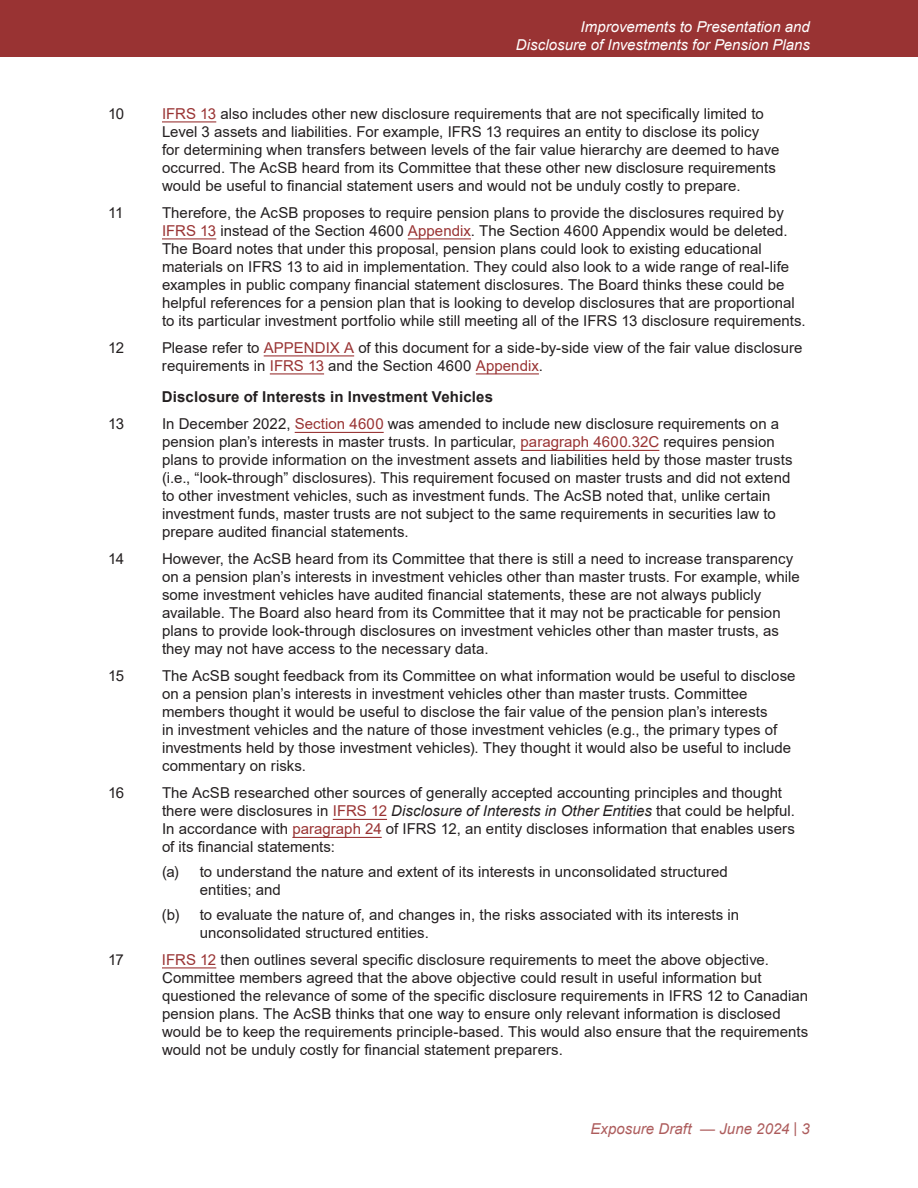
<style>
.page{position:relative;width:918px;height:1188px;background:#fff}
.page>*{position:absolute;margin:0;border:0;box-sizing:border-box;transform-origin:0 0}
.t1{font:15px/18px "Arial";letter-spacing:.005em;color:#231f20}
.t2{font:italic 15px/18px "Arial";color:#fff;text-align:right}
.t3{font:700 15px "Arial";letter-spacing:.01em;color:#231f20}
.t4{font:italic 15px "Arial";letter-spacing:.005em;color:#ad5c5c}
.s1{color:#933}
.s2{font-style:italic}
</style>
<div class="page">
<div style="left:0;top:0;width:918px;height:57px;background:#933"></div>
<hr style="left:162px;top:121px;width:54px;height:1px;background:#933">
<hr style="left:162px;top:238px;width:54px;height:1px;background:#933">
<hr style="left:408px;top:238px;width:63px;height:1px;background:#933">
<hr style="left:264px;top:355px;width:90px;height:1px;background:#933">
<hr style="left:270px;top:373px;width:54px;height:1px;background:#933">
<hr style="left:476px;top:373px;width:63px;height:1px;background:#933">
<hr style="left:295px;top:432px;width:89px;height:1px;background:#933">
<hr style="left:521px;top:450px;width:138px;height:1px;background:#933">
<hr style="left:333px;top:819px;width:54px;height:1px;background:#933">
<hr style="left:292px;top:837px;width:90px;height:1px;background:#933">
<hr style="left:162px;top:967px;width:54px;height:1px;background:#933">
<p class="t2" style="left:516px;top:17px;width:296px">Improvements to Presentation and<br>Disclosure of Investments for Pension Plans</p>
<p class="t1" style="left:108px;top:105px;width:18px">10</p>
<p class="t1" style="left:162px;top:105px;width:619px"><span class="s1">IFRS 13</span> also includes other new disclosure requirements that are not specifically limited to Level 3 assets and liabilities. For example, IFRS 13 requires an entity to disclose its policy for determining when transfers between levels of the fair value hierarchy are deemed to have occurred. The AcSB heard from its Committee that these other new disclosure requirements would be useful to financial statement users and would not be unduly costly to prepare.</p>
<p class="t1" style="left:108px;top:204px;width:17px">11</p>
<p class="t1" style="left:162px;top:204px;width:645px">Therefore, the AcSB proposes to require pension plans to provide the disclosures required by <span class="s1">IFRS 13</span> instead of the Section 4600 <span class="s1">Appendix</span>. The Section 4600 Appendix would be deleted.<br>The Board notes that under this proposal, pension plans could look to existing educational materials on IFRS 13 to aid in implementation. They could also look to a wide range of real-life examples in public company financial statement disclosures. The Board thinks these could be helpful references for a pension plan that is looking to develop disclosures that are proportional to its particular investment portfolio while still meeting all of the IFRS 13 disclosure requirements.</p>
<p class="t1" style="left:108px;top:339px;width:18px">12</p>
<p class="t1" style="left:162px;top:339px;width:642px">Please refer to <span class="s1">APPENDIX A</span> of this document for a side-by-side view of the fair value disclosure requirements in <span class="s1">IFRS 13</span> and the Section 4600 <span class="s1">Appendix</span>.</p>
<h3 class="t3" style="left:162px;top:387px;width:333px">Disclosure of Interests in Investment Vehicles</h3>
<p class="t1" style="left:108px;top:415px;width:18px">13</p>
<p class="t1" style="left:162px;top:415px;width:632px">In December 2022, <span class="s1">Section 4600</span> was amended to include new disclosure requirements on a pension plan’s interests in master trusts. In particular, <span class="s1">paragraph 4600.32C</span> requires pension plans to provide information on the investment assets and liabilities held by those master trusts (i.e., “look-through” disclosures). This requirement focused on master trusts and did not extend to other investment vehicles, such as investment funds. The AcSB noted that, unlike certain investment funds, master trusts are not subject to the same requirements in securities law to prepare audited financial statements.</p>
<p class="t1" style="left:108px;top:550px;width:18px">14</p>
<p class="t1" style="left:162px;top:550px;width:639px">However, the AcSB heard from its Committee that there is still a need to increase transparency on a pension plan’s interests in investment vehicles other than master trusts. For example, while some investment vehicles have audited financial statements, these are not always publicly available. The Board also heard from its Committee that it may not be practicable for pension plans to provide look-through disclosures on investment vehicles other than master trusts, as they may not have access to the necessary data.</p>
<p class="t1" style="left:108px;top:667px;width:18px">15</p>
<p class="t1" style="left:162px;top:667px;width:635px">The AcSB sought feedback from its Committee on what information would be useful to disclose on a pension plan’s interests in investment vehicles other than master trusts. Committee members thought it would be useful to disclose the fair value of the pension plan’s interests<br>in investment vehicles and the nature of those investment vehicles (e.g., the primary types of investments held by those investment vehicles). They thought it would also be useful to include commentary on risks.</p>
<p class="t1" style="left:108px;top:784px;width:18px">16</p>
<p class="t1" style="left:162px;top:784px;width:635px">The AcSB researched other sources of generally accepted accounting principles and thought there were disclosures in <span class="s1">IFRS 12</span> <span class="s2">Disclosure of Interests in Other Entities</span> that could be helpful.<br>In accordance with <span class="s1">paragraph 24</span> of IFRS 12, an entity discloses information that enables users of its financial statements:</p>
<p class="t1" style="left:200px;top:863px;width:530px;text-indent:-38px">(a) to understand the nature and extent of its interests in unconsolidated structured entities; and</p>
<p class="t1" style="left:200px;top:906px;width:541px;text-indent:-38px">(b) to evaluate the nature of, and changes in, the risks associated with its interests in unconsolidated structured entities.</p>
<p class="t1" style="left:108px;top:951px;width:17px">17</p>
<p class="t1" style="left:162px;top:951px;width:648px"><span class="s1">IFRS 12</span> then outlines several specific disclosure requirements to meet the above objective.<br>Committee members agreed that the above objective could result in useful information but questioned the relevance of some of the specific disclosure requirements in IFRS 12 to Canadian pension plans. The AcSB thinks that one way to ensure only relevant information is disclosed would be to keep the requirements principle-based. This would also ensure that the requirements would not be unduly costly for financial statement preparers.</p>
<p class="t4" style="left:590px;top:1119px;width:221px">Exposure Draft — June 2024 | 3</p>
</div>
